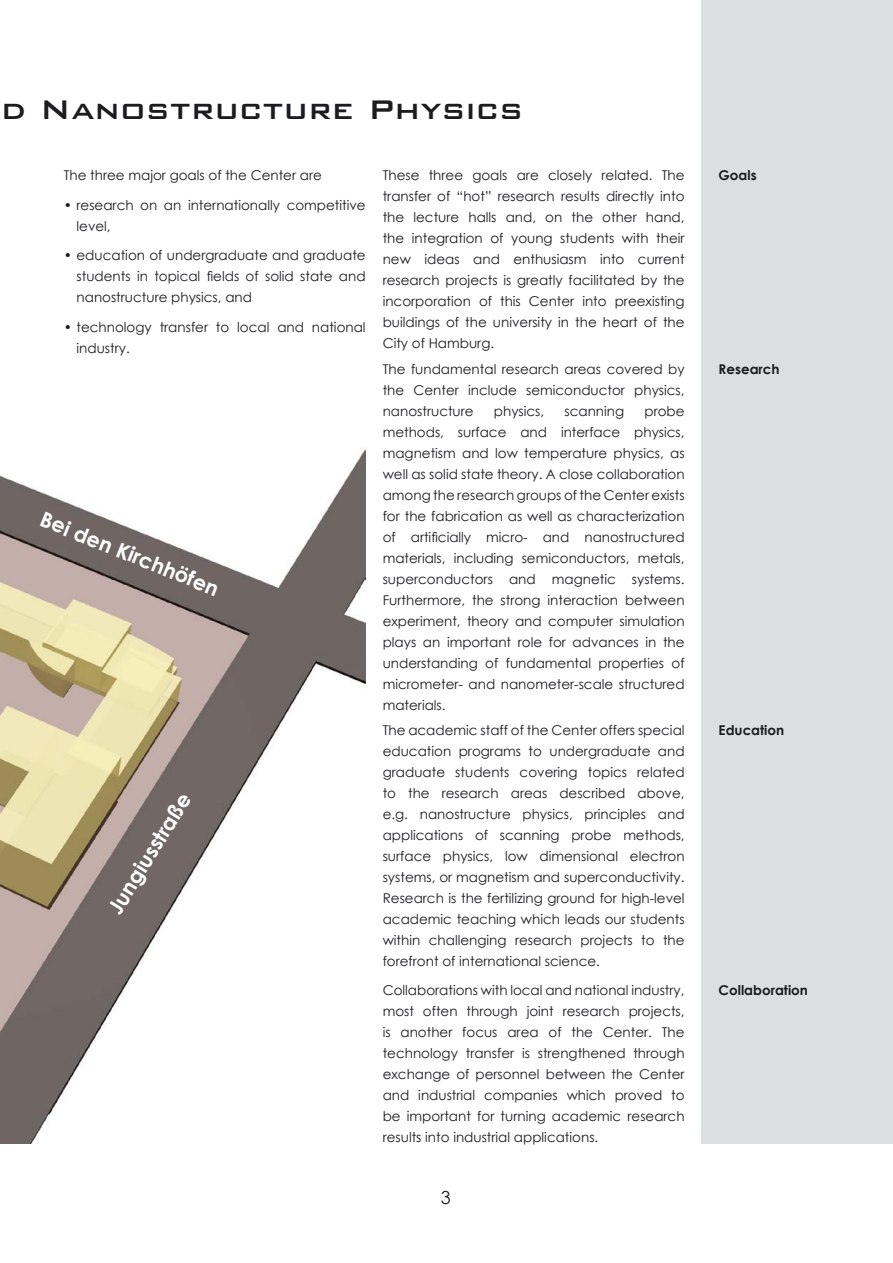
<style>
.page{position:relative;width:893px;height:1263px;background:#fff}
.page>*{position:absolute;margin:0;border:0;box-sizing:border-box;transform-origin:0 0}
.t1{font:500 36px "Bank Gothic BT";color:#1b1c20}
.t2{font:700 21px "Century Gothic";color:#fff}
.Seitenzahl{font:18px "Century Gothic";color:#1b1c20}
.Aufzählung{font:13.5px/21px "Century Gothic";color:#1b1c20;text-align:justify}
.Randüberschriften1{font:700 13.5px "Century Gothic";color:#1b1c20}
</style>
<div class="page">
<img style="left:0;top:449px;width:366px;height:695px">
<div style="left:702px;top:0;width:191px;height:1144px;background:#dcdfe0"></div>
<h1 class="t1" style="left:1px;top:90px;width:523px">d Nanostructure Physics</h1>
<p class="Aufzählung" style="left:64px;top:165px;width:260px">The three major goals of the Center are</p>
<p class="Aufzählung" style="left:77px;top:194px;width:291px;text-indent:-13px">• research on an internationally competitive level,</p>
<p class="Aufzählung" style="left:77px;top:245px;width:291px;text-indent:-13px">• education of undergraduate and graduate students in topical fields of solid state and nanostructure physics, and</p>
<p class="Aufzählung" style="left:77px;top:316px;width:291px;text-indent:-13px">• technology transfer to local and national industry.</p>
<p class="t2" style="left:47px;top:503px;width:192px;rotate:22deg">Bei den Kirchhöfen</p>
<p class="t2" style="left:99px;top:903px;width:140px;rotate:-58deg">Jungiusstraße</p>
<p class="Aufzählung" style="left:383px;top:165px;width:303px">These three goals are closely related. The transfer of “hot” research results directly into the lecture halls and, on the other hand, the integration of young students with their new ideas and enthusiasm into current research projects is greatly facilitated by the incorporation of this Center into preexisting buildings of the university in the heart of the City of Hamburg.</p>
<p class="Randüberschriften1" style="left:719px;top:165px;width:40px">Goals</p>
<p class="Aufzählung" style="left:383px;top:358px;width:303px">The fundamental research areas covered by</p>
<p class="Randüberschriften1" style="left:719px;top:359px;width:63px">Research</p>
<p class="Aufzählung" style="left:383px;top:379px;width:303px">the Center include semiconductor physics, nanostructure</p>
<p class="Aufzählung" style="left:494px;top:400px;width:52px">physics,</p>
<p class="Aufzählung" style="left:565px;top:400px;width:61px">scanning</p>
<p class="Aufzählung" style="left:383px;top:400px;width:303px;text-indent:262px">probe methods, surface and interface physics, magnetism and low temperature physics, as well as solid state theory. A close collaboration among the research groups of the Center exists for the fabrication as well as characterization of artificially micro- and nanostructured materials, including semiconductors, metals, superconductors and magnetic systems.<br>Furthermore, the strong interaction between experiment, theory and computer simulation plays an important role for advances in the understanding of fundamental properties of micrometer- and nanometer-scale structured materials.</p>
<p class="Aufzählung" style="left:383px;top:719px;width:303px">The academic staff of the Center offers special</p>
<p class="Randüberschriften1" style="left:719px;top:720px;width:67px">Education</p>
<p class="Aufzählung" style="left:383px;top:740px;width:303px">education programs to undergraduate and graduate students covering topics related to the research areas described above, e.g. nanostructure physics, principles and applications of scanning probe methods, surface physics, low dimensional electron systems, or magnetism and superconductivity.<br>Research is the fertilizing ground for high-level academic teaching which leads our students within challenging research projects to the forefront of international science.</p>
<p class="Aufzählung" style="left:383px;top:979px;width:303px">Collaborations with local and national industry,</p>
<p class="Randüberschriften1" style="left:719px;top:979px;width:91px">Collaboration</p>
<p class="Aufzählung" style="left:383px;top:1000px;width:303px">most often through joint research projects, is another focus area of the Center. The technology transfer is strengthened through exchange of personnel between the Center and industrial companies which proved to be important for turning academic research results into industrial applications.</p>
<p class="Seitenzahl" style="left:441px;top:1185px;width:11px">3</p>
</div>
